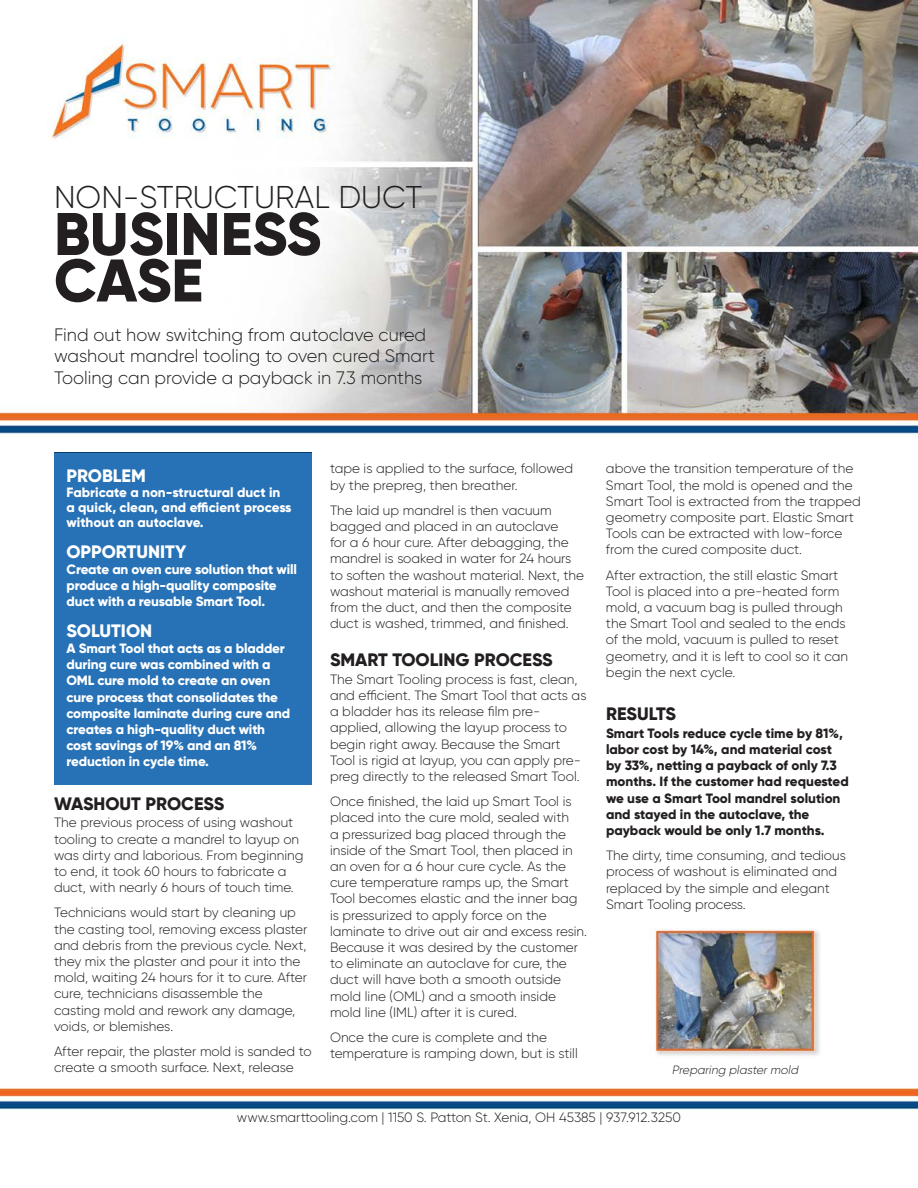
<style>
.page{position:relative;width:918px;height:1188px;background:#fff}
.page>*{position:absolute;margin:0;border:0;box-sizing:border-box;transform-origin:0 0}
.t1{font:800 60px "Gilroy";letter-spacing:-.005em;color:#231f20}
.t2{font:300 31.5px "Gilroy";color:#231f20}
.t3{font:300 18px/21.6px "Gilroy";color:#231f20}
.t4{font:800 18px "Gilroy";color:#231f20}
.t5{font:800 18px "Gilroy";color:#fff}
.t6{font:300 13.5px/16.2px "Gilroy";color:#231f20}
.t7{font:800 13.5px/16.2px "Gilroy";letter-spacing:-.01em;color:#fff}
.t8{font:800 13.5px/16.2px "Gilroy";color:#231f20}
.t9{font:italic 300 12px "Gilroy";color:#231f20}
</style>
<div class="page">
<img style="left:0;top:0;width:918px;height:1110px">
<div style="left:54px;top:452px;width:258px;height:332px;background:#2772b6"></div>
<img style="left:649px;top:928px;width:172px;height:131px">
<p class="t2" style="left:54px;top:178px;width:370px">NON-STRUCTURAL DUCT</p>
<p class="t1" style="left:54px;top:196px;width:269px">BUSINESS</p>
<p class="t1" style="left:54px;top:243px;width:151px">CASE</p>
<p class="t3" style="left:54px;top:323px;width:382px">Find out how switching from autoclave cured washout mandrel tooling to oven cured Smart<br>Tooling can provide a payback in 7.3 months</p>
<p class="t5" style="left:66px;top:464px;width:81px">PROBLEM</p>
<p class="t7" style="left:66px;top:485px;width:227px;line-height:15px">Fabricate a non-structural duct in a quick, clean, and efficient process without an autoclave.</p>
<p class="t5" style="left:66px;top:540px;width:121px">OPPORTUNITY</p>
<p class="t7" style="left:66px;top:561px;width:232px">Create an oven cure solution that will produce a high-quality composite duct with a reusable Smart Tool.</p>
<p class="t5" style="left:66px;top:619px;width:87px">SOLUTION</p>
<p class="t7" style="left:66px;top:640px;width:225px">A Smart Tool that acts as a bladder during cure was combined with a<br>OML cure mold to create an oven cure process that consolidates the composite laminate during cure and creates a high-quality duct with</p>
<p class="t7" style="left:66px;top:737px;width:192px">cost savings of 19% and an 81%</p>
<p class="t7" style="left:66px;top:754px;width:144px">reduction in cycle time.</p>
<p class="t4" style="left:54px;top:792px;width:172px">WASHOUT PROCESS</p>
<p class="t6" style="left:54px;top:814px;width:251px">The previous process of using washout tooling to create a mandrel to layup on was dirty and laborious. From beginning to end, it took 60 hours to fabricate a duct, with nearly 6 hours of touch time.</p>
<p class="t6" style="left:54px;top:904px;width:255px">Technicians would start by cleaning up the casting tool, removing excess plaster and debris from the previous cycle. Next, they mix the plaster and pour it into the mold, waiting 24 hours for it to cure. After cure, technicians disassemble the</p>
<p class="t6" style="left:54px;top:1002px;width:243px">casting mold and rework any damage, voids, or blemishes.</p>
<p class="t6" style="left:54px;top:1043px;width:259px">After repair, the plaster mold is sanded to create a smooth surface. Next, release</p>
<p class="t6" style="left:330px;top:461px;width:245px">tape is applied to the surface, followed by the prepreg, then breather.</p>
<p class="t6" style="left:330px;top:502px;width:256px">The laid up mandrel is then vacuum bagged and placed in an autoclave<br>for a 6 hour cure. After debagging, the mandrel is soaked in water for 24 hours to soften the washout material. Next, the washout material is manually removed from the duct, and then the composite duct is washed, trimmed, and finished.</p>
<p class="t4" style="left:330px;top:648px;width:224px">SMART TOOLING PROCESS</p>
<p class="t6" style="left:330px;top:671px;width:258px">The Smart Tooling process is fast, clean, and efficient. The Smart Tool that acts as a bladder has its release film pre-</p>
<p class="t6" style="left:330px;top:719px;width:253px">applied, allowing the layup process to begin right away. Because the Smart Tool is rigid at layup, you can apply pre&shy;preg directly to the released Smart Tool.</p>
<p class="t6" style="left:330px;top:793px;width:249px">Once finished, the laid up Smart Tool is placed into the cure mold, sealed with a pressurized bag placed through the inside of the Smart Tool, then placed in an oven for a 6 hour cure cycle. As the cure temperature ramps up, the Smart Tool becomes elastic and the inner bag is pressurized to apply force on the</p>
<p class="t6" style="left:330px;top:923px;width:259px">laminate to drive out air and excess resin.</p>
<p class="t6" style="left:330px;top:939px;width:250px">Because it was desired by the customer to eliminate an autoclave for cure, the duct will have both a smooth outside mold line (OML) and a smooth inside mold line (IML) after it is cured.</p>
<p class="t6" style="left:330px;top:1029px;width:219px">Once the cure is complete and the</p>
<p class="t6" style="left:330px;top:1045px;width:249px">temperature is ramping down, but is still</p>
<p class="t6" style="left:606px;top:461px;width:249px">above the transition temperature of the<br>Smart Tool, the mold is opened and the</p>
<p class="t6" style="left:606px;top:493px;width:256px">Smart Tool is extracted from the trapped geometry composite part. Elastic Smart Tools can be extracted with low-force from the cured composite duct.</p>
<p class="t6" style="left:606px;top:567px;width:244px">After extraction, the still elastic Smart Tool is placed into a pre-heated form mold, a vacuum bag is pulled through the Smart Tool and sealed to the ends of the mold, vacuum is pulled to reset geometry, and it is left to cool so it can begin the next cycle.</p>
<p class="t4" style="left:606px;top:702px;width:72px">RESULTS</p>
<p class="t8" style="left:606px;top:725px;width:244px">Smart Tools reduce cycle time by 81%, labor cost by 14%, and material cost by 33%, netting a payback of only 7.3 months. If the customer had requested we use a Smart Tool mandrel solution and stayed in the autoclave, the</p>
<p class="t8" style="left:606px;top:822px;width:220px">payback would be only 1.7 months.</p>
<p class="t6" style="left:606px;top:847px;width:241px">The dirty, time consuming, and tedious process of washout is eliminated and</p>
<p class="t6" style="left:606px;top:880px;width:225px">replaced by the simple and elegant<br>Smart Tooling process.</p>
<p class="t9" style="left:672px;top:1063px;width:130px">Preparing plastermold</p>
<p class="t6" style="left:237px;top:1109px;width:446px">www.smarttooling.com | 1150 S. Patton St. Xenia, OH 45385 | 937.912.3250</p>
</div>
